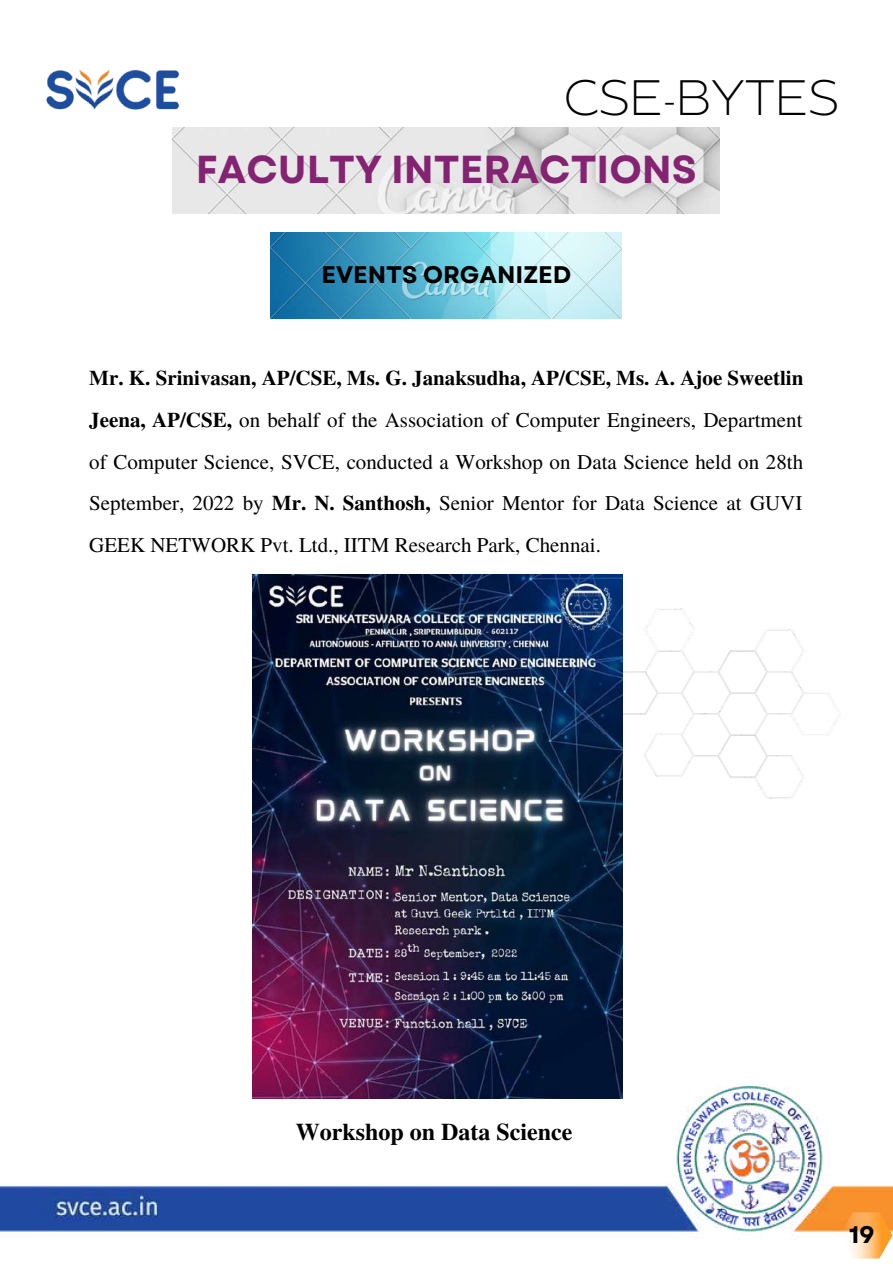
<style>
.page{position:relative;width:893px;height:1264px;background:#fff}
.page>*{position:absolute;margin:0;border:0;box-sizing:border-box;transform-origin:0 0}
.t1{font:200 49.65px "Balgin";color:#000}
.t2{font:700 39px "Garet";color:#842372}
.t3{font:700 24px "Te X Gyre Termes";color:#000}
.t4{font:700 24px "Garet";color:#000}
.t5{font:21px/41.5px "Te X Gyre Termes";color:#000;text-align:justify}
.s1{font-weight:700}
</style>
<div class="page">
<img style="left:0;top:1038px;width:892px;height:202px">
<img style="left:622px;top:608px;width:218px;height:190px">
<img style="left:173px;top:127px;width:546px;height:87px">
<img style="left:271px;top:232px;width:350px;height:86px">
<img style="left:46px;top:69px;width:152px;height:64px">
<svg style="left:839px;top:1212px;width:53px;height:46px"></svg>
<img style="left:252px;top:575px;width:370px;height:523px">
<h1 class="t1" style="left:564px;top:77px;width:277px">CSE-BYTES</h1>
<h2 class="t2" style="left:196px;top:141px;width:502px">FACULTY INTERACTIONS</h2>
<p class="t4" style="left:321px;top:257px;width:251px">EVENTS ORGANIZED</p>
<p class="t5" style="left:89px;top:356px;width:715px"><span class="s1">Mr. K. Srinivasan, AP/CSE, Ms. G. Janaksudha, AP/CSE, Ms. A. Ajoe Sweetlin Jeena, AP/CSE,</span> on behalf of the Association of Computer Engineers, Department of Computer Science, SVCE, conducted a Workshop on Data Science held on 28th September, 2022 by <span class="s1">Mr. N. Santhosh,</span> Senior Mentor for Data Science at GUVI GEEK NETWORK Pvt. Ltd., IITM Research Park, Chennai.</p>
<p class="t3" style="left:296px;top:1113px;width:278px">Workshop on Data Science</p>
<p class="t4" style="left:849px;top:1216px;width:27px">19</p>
</div>
